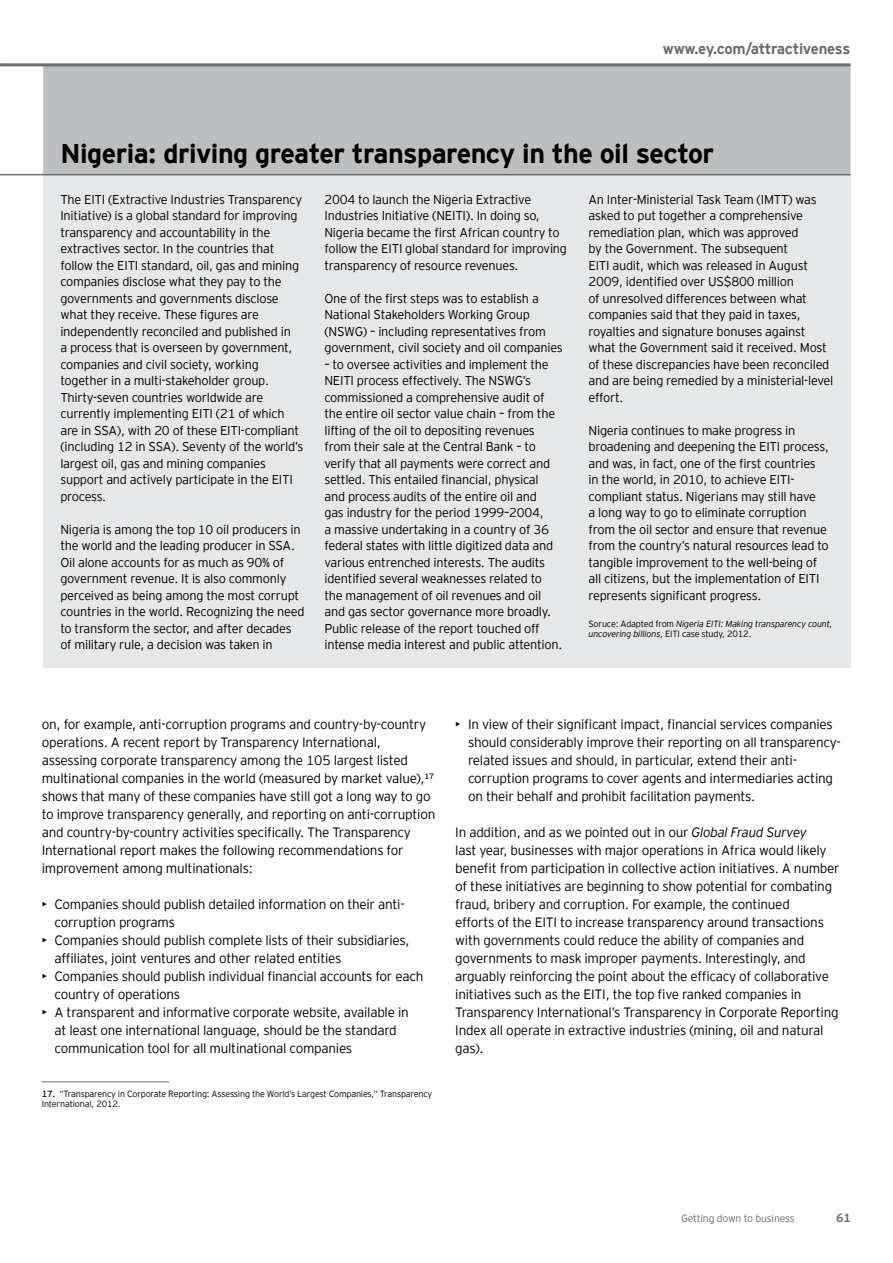
<style>
.page{position:relative;width:893px;height:1263px;background:#fff}
.page>*{position:absolute;margin:0;border:0;box-sizing:border-box;transform-origin:0 0}
.t1{font:700 27px "EY Interstate";letter-spacing:-.02em;color:#000}
.t2{font:700 15px "EY Interstate";letter-spacing:-.02em;color:#6d6e71}
.t3{font:300 13.5px/18px "EY Interstate";letter-spacing:-.02em;color:#000}
.t4{font:300 12.75px/16.5px "EY Interstate";letter-spacing:-.02em;color:#000}
.t5{font:700 12px "EY Interstate";color:#6d6e71}
.t6{font:300 10.5px "EY Interstate";letter-spacing:-.02em;color:#6d6e71}
.t7{font:300 9px/10.5px "EY Interstate";letter-spacing:-.02em;color:#000}
.t8{font:italic 300 9px/10.5px "EY Interstate";letter-spacing:-.02em;color:#000}
.s1{font-style:normal}
.s2{font-weight:400}
.s3{font-style:italic}
</style>
<div class="page">
<hr style="left:42px;top:1081px;width:127px;height:1px;background:#6d6e71">
<div style="left:43px;top:66px;width:807px;height:602px;background:#e6e7e8"></div>
<div style="left:43px;top:64px;width:807px;height:111px;background:#bcbec0"></div>
<hr style="left:0;top:63px;width:850px;height:3px;background:#6d6e71">
<hr style="left:0;top:174px;width:850px;height:1px;background:#6d6e71">
<p class="t2" style="left:663px;top:38px;width:189px">www.ey.com/attractiveness</p>
<h1 class="t1" style="left:60px;top:134px;width:655px">Nigeria: driving greater transparency in the oil sector</h1>
<p class="t4" style="left:60px;top:190px;width:244px">The EITI (Extractive Industries Transparency Initiative) is a global standard for improving transparency and accountability in the extractives sector. In the countries that follow the EITI standard, oil, gas and mining companies disclose what they pay to the governments and governments disclose what they receive. These figures are independently reconciled and published in<br>a process that is overseen by government, companies and civil society, working together in a multi-stakeholder group.<br>Thirty-seven countries worldwide are currently implementing EITI (21 of which are in SSA), with 20 of these EITI-compliant (including 12 in SSA). Seventy of the world’s largest oil, gas and mining companies support and actively participate in the EITI process.</p>
<p class="t4" style="left:60px;top:520px;width:246px">Nigeria is among the top 10 oil producers in the world and the leading producer in SSA.<br>Oil alone accounts for as much as 90% of government revenue. It is also commonly perceived as being among the most corrupt countries in the world. Recognizing the need to transform the sector, and after decades of military rule, a decision was taken in</p>
<p class="t4" style="left:588px;top:190px;width:246px">An Inter-Ministerial Task Team (IMTT) was asked to put together a comprehensive remediation plan, which was approved<br>by the Government. The subsequent<br>EITI audit, which was released in August 2009, identified over US$800 million<br>of unresolved differences between what companies said that they paid in taxes, royalties and signature bonuses against what the Government said it received. Most of these discrepancies have been reconciled and are being remedied by a ministerial-level effort.</p>
<p class="t4" style="left:588px;top:421px;width:242px">Nigeria continues to make progress in broadening and deepening the EITI process, and was, in fact, one of the first countries in the world, in 2010, to achieve EITI&shy;compliant status. Nigerians may still have<br>a long way to go to eliminate corruption from the oil sector and ensure that revenue from the country’s natural resources lead to tangible improvement to the well-being of all citizens, but the implementation of EITI represents significant progress.</p>
<p class="t8" style="left:588px;top:618px;width:246px"><span class="s1">Soruce: Adapted from</span> Nigeria EITI: Making transparency count, uncovering billions<span class="s1">, EITI case study, 2012.</span></p>
<p class="t4" style="left:324px;top:190px;width:244px">2004 to launch the Nigeria Extractive Industries Initiative (NEITI). In doing so, Nigeria became the first African country to follow the EITI global standard for improving transparency of resource revenues.</p>
<p class="t4" style="left:324px;top:289px;width:240px">One of the first steps was to establish a National Stakeholders Working Group (NSWG) – including representatives from government, civil society and oil companies</p>
<p class="t4" style="left:324px;top:355px;width:240px">– to oversee activities and implement the NEITI process effectively. The NSWG’s commissioned a comprehensive audit of the entire oil sector value chain – from the lifting of the oil to depositing revenues from their sale at the Central Bank – to verify that all payments were correct and settled. This entailed financial, physical and process audits of the entire oil and<br>gas industry for the period 1999–2004,<br>a massive undertaking in a country of 36 federal states with little digitized data and various entrenched interests. The audits identified several weaknesses related to the management of oil revenues and oil and gas sector governance more broadly.<br>Public release of the report touched off intense media interest and public attention.</p>
<p class="t3" style="left:42px;top:714px;width:395px">on, for example, anti-corruption programs and country-by-country operations. A recent report by Transparency International, assessing corporate transparency among the 105 largest listed multinational companies in the world (measured by market value),<sup>17 </sup>shows that many of these companies have still got a long way to go to improve transparency generally, and reporting on anti-corruption and country-by-country activities specifically. The Transparency International report makes the following recommendations for improvement among multinationals:</p>
<p class="t3" style="left:55px;top:894px;width:352px;text-indent:-13px">• Companies should publish detailed information on their anti&shy;corruption programs</p>
<p class="t3" style="left:55px;top:930px;width:356px;text-indent:-13px">• Companies should publish complete lists of their subsidiaries, affiliates, joint ventures and other related entities</p>
<p class="t3" style="left:55px;top:966px;width:370px;text-indent:-13px">• Companies should publish individual financial accounts for each country of operations</p>
<p class="t3" style="left:55px;top:1002px;width:356px;text-indent:-13px">• A transparent and informative corporate website, available in at least one international language, should be the standard communication tool for all multinational companies</p>
<p class="t7" style="left:42px;top:1088px;width:392px"><span class="s2">17.</span> “Transparency in Corporate Reporting: Assessing the World’s Largest Companies,” Transparency<br>International, 2012.</p>
<p class="t3" style="left:468px;top:714px;width:374px;text-indent:-13px">• In view of their significant impact, financial services companies should considerably improve their reporting on all transparency&shy;related issues and should, in particular, extend their anti&shy;corruption programs to cover agents and intermediaries acting on their behalf and prohibit facilitation payments.</p>
<p class="t3" style="left:455px;top:822px;width:386px">In addition, and as we pointed out in our <span class="s3">Global Fraud Survey<br></span>last year, businesses with major operations in Africa would likely benefit from participation in collective action initiatives. A number of these initiatives are beginning to show potential for combating fraud, bribery and corruption. For example, the continued<br>efforts of the EITI to increase transparency around transactions with governments could reduce the ability of companies and governments to mask improper payments. Interestingly, and arguably reinforcing the point about the efficacy of collaborative initiatives such as the EITI, the top five ranked companies in Transparency International’s Transparency in Corporate Reporting Index all operate in extractive industries (mining, oil and natural gas).</p>
<p class="t6" style="left:681px;top:1210px;width:115px">Getting down to business</p>
<p class="t5" style="left:836px;top:1209px;width:16px">61</p>
</div>
